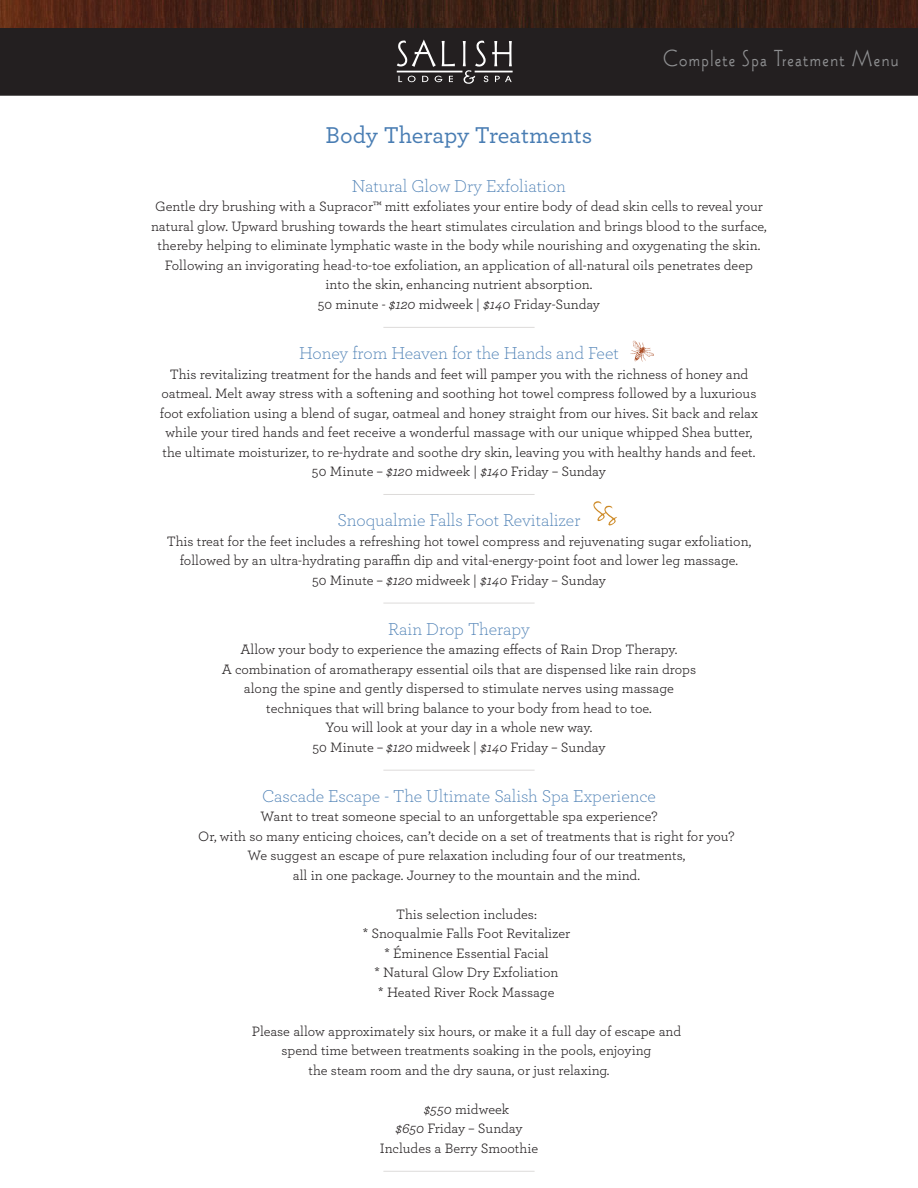
<style>
.page{position:relative;width:918px;height:1188px;background:#fff}
.page>*{position:absolute;margin:0;border:0;box-sizing:border-box;transform-origin:0 0}
.t1{font:24px "Wade Sans Light Plain";letter-spacing:.06em;color:#8f9092}
.h2_no_space{font:500 24px "Archer";color:#497db3}
.h2_no_space_centered{font:300 18px "Archer";letter-spacing:-.005em;color:#497db3}
.p_no_space_centered{font:14.25px/19.5px "Archer";color:#231f20;text-align:center}
.p_space_after_center{font:14.25px/19.5px "Archer";color:#231f20;text-align:center}
.s1{font-style:italic}
</style>
<div class="page">
<div style="left:1px;top:2px;width:916px;height:93px;background:#231f20"></div>
<div style="left:0;top:1px;width:918px;height:95px;border:2px solid #231f20"></div>
<img style="left:0;top:0;width:918px;height:27px">
<svg style="left:442px;top:41px;width:13px;height:25px"></svg>
<svg style="left:397px;top:40px;width:39px;height:27px"></svg>
<svg style="left:398px;top:76px;width:4px;height:6px"></svg>
<svg style="left:408px;top:76px;width:8px;height:6px"></svg>
<svg style="left:422px;top:76px;width:6px;height:6px"></svg>
<svg style="left:435px;top:76px;width:7px;height:6px"></svg>
<svg style="left:449px;top:76px;width:4px;height:6px"></svg>
<svg style="left:463px;top:41px;width:49px;height:43px"></svg>
<div style="left:397px;top:71px;width:65px;height:1px;border:1px solid #fff"></div>
<div style="left:475px;top:71px;width:37px;height:1px;border:1px solid #fff"></div>
<hr style="left:383px;top:327px;width:152px;height:1px;background:#dddbda">
<hr style="left:383px;top:494px;width:152px;height:1px;background:#dddbda">
<hr style="left:383px;top:603px;width:152px;height:1px;background:#dddbda">
<hr style="left:383px;top:770px;width:152px;height:1px;background:#dddbda">
<hr style="left:383px;top:1171px;width:152px;height:1px;background:#dddbda">
<img style="left:593px;top:501px;width:24px;height:25px">
<img style="left:630px;top:340px;width:24px;height:21px">
<h1 class="t1" style="left:663px;top:45px;width:237px">Complete Spa Treatment Menu</h1>
<p class="h2_no_space" style="left:326px;top:118px;width:268px">Body Therapy Treatments</p>
<p class="h2_no_space_centered" style="left:352px;top:174px;width:216px">Natural Glow Dry Exfoliation</p>
<p class="p_no_space_centered" style="left:155px;top:196px;width:609px">Gentle dry brushing with a Supracor™ mitt exfoliates your entire body of dead skin cells to reveal your</p>
<p class="p_no_space_centered" style="left:151px;top:216px;width:617px">natural glow. Upward brushing towards the heart stimulates circulation and brings blood to the surface,</p>
<p class="p_no_space_centered" style="left:158px;top:235px;width:604px">thereby helping to eliminate lymphatic waste in the body while nourishing and oxygenating the skin.</p>
<p class="p_no_space_centered" style="left:165px;top:255px;width:590px">Following an invigorating head-to-toe exfoliation, an application of all-natural oils penetrates deep</p>
<p class="p_no_space_centered" style="left:326px;top:274px;width:268px">into the skin, enhancing nutrient absorption.</p>
<p class="p_space_after_center" style="left:318px;top:294px;width:284px">50 minute - <span class="s1">$120</span> midweek | <span class="s1">$140</span> Friday-Sunday</p>
<p class="h2_no_space_centered" style="left:299px;top:341px;width:321px">Honey from Heaven for the Hands and Feet</p>
<p class="p_no_space_centered" style="left:170px;top:363px;width:580px">This revitalizing treatment for the hands and feet will pamper you with the richness of honey and</p>
<p class="p_no_space_centered" style="left:161px;top:383px;width:597px">oatmeal. Melt away stress with a softening and soothing hot towel compress followed by a luxurious</p>
<p class="p_no_space_centered" style="left:160px;top:402px;width:600px">foot exfoliation using a blend of sugar, oatmeal and honey straight from our hives. Sit back and relax</p>
<p class="p_no_space_centered" style="left:166px;top:422px;width:588px">while your tired hands and feet receive a wonderful massage with our unique whipped Shea butter,</p>
<p class="p_no_space_centered" style="left:163px;top:441px;width:594px">the ultimate moisturizer, to re-hydrate and soothe dry skin, leaving you with healthy hands and feet.</p>
<p class="p_space_after_center" style="left:312px;top:461px;width:296px">50 Minute – <span class="s1">$120</span> midweek | <span class="s1">$140</span> Friday – Sunday</p>
<p class="h2_no_space_centered" style="left:338px;top:508px;width:244px">Snoqualmie Falls Foot Revitalizer</p>
<p class="p_space_after_center" style="left:167px;top:531px;width:586px">This treat for the feet includes a refreshing hot towel compress and rejuvenating sugar exfoliation, followed by an ultra-hydrating paraffin dip and vital-energy-point foot and lower leg massage.<br>50 Minute – <span class="s1">$120</span> midweek | <span class="s1">$140</span> Friday – Sunday</p>
<p class="h2_no_space_centered" style="left:388px;top:617px;width:143px">Rain Drop Therapy</p>
<p class="p_space_after_center" style="left:222px;top:639px;width:476px">Allow your body to experience the amazing effects of Rain Drop Therapy.<br>A combination of aromatherapy essential oils that are dispensed like rain drops along the spine and gently dispersed to stimulate nerves using massage techniques that will bring balance to your body from head to toe.<br>You will look at your day in a whole new way.<br>50 Minute – <span class="s1">$120</span> midweek | <span class="s1">$140</span> Friday – Sunday</p>
<p class="h2_no_space_centered" style="left:262px;top:784px;width:395px">Cascade Escape - The Ultimate Salish Spa Experience</p>
<p class="p_no_space_centered" style="left:261px;top:806px;width:398px">Want to treat someone special to an unforgettable spa experience?</p>
<p class="p_no_space_centered" style="left:198px;top:826px;width:538px">Or, with so many enticing choices, can’t decide on a set of treatments that is right for you?</p>
<p class="p_no_space_centered" style="left:248px;top:845px;width:439px">We suggest an escape of pure relaxation including four of our treatments,</p>
<p class="p_no_space_centered" style="left:293px;top:865px;width:349px">all in one package. Journey to the mountain and the mind.</p>
<p class="p_no_space_centered" style="left:363px;top:904px;width:209px">This selection includes:<br>* Snoqualmie Falls Foot Revitalizer * Éminence Essential Facial<br>* Natural Glow Dry Exfoliation<br>* Heated River Rock Massage</p>
<p class="p_no_space_centered" style="left:252px;top:1021px;width:431px">Please allow approximately six hours, or make it a full day of escape and spend time between treatments soaking in the pools, enjoying</p>
<p class="p_no_space_centered" style="left:309px;top:1060px;width:302px">the steam room and the dry sauna, or just relaxing.</p>
<p class="p_no_space_centered" style="left:424px;top:1099px;width:87px"><span class="s1">$550</span> midweek</p>
<p class="p_no_space_centered" style="left:395px;top:1118px;width:129px"><span class="s1">$650</span> Friday – Sunday</p>
<p class="p_space_after_center" style="left:380px;top:1138px;width:160px">Includes a Berry Smoothie</p>
</div>
